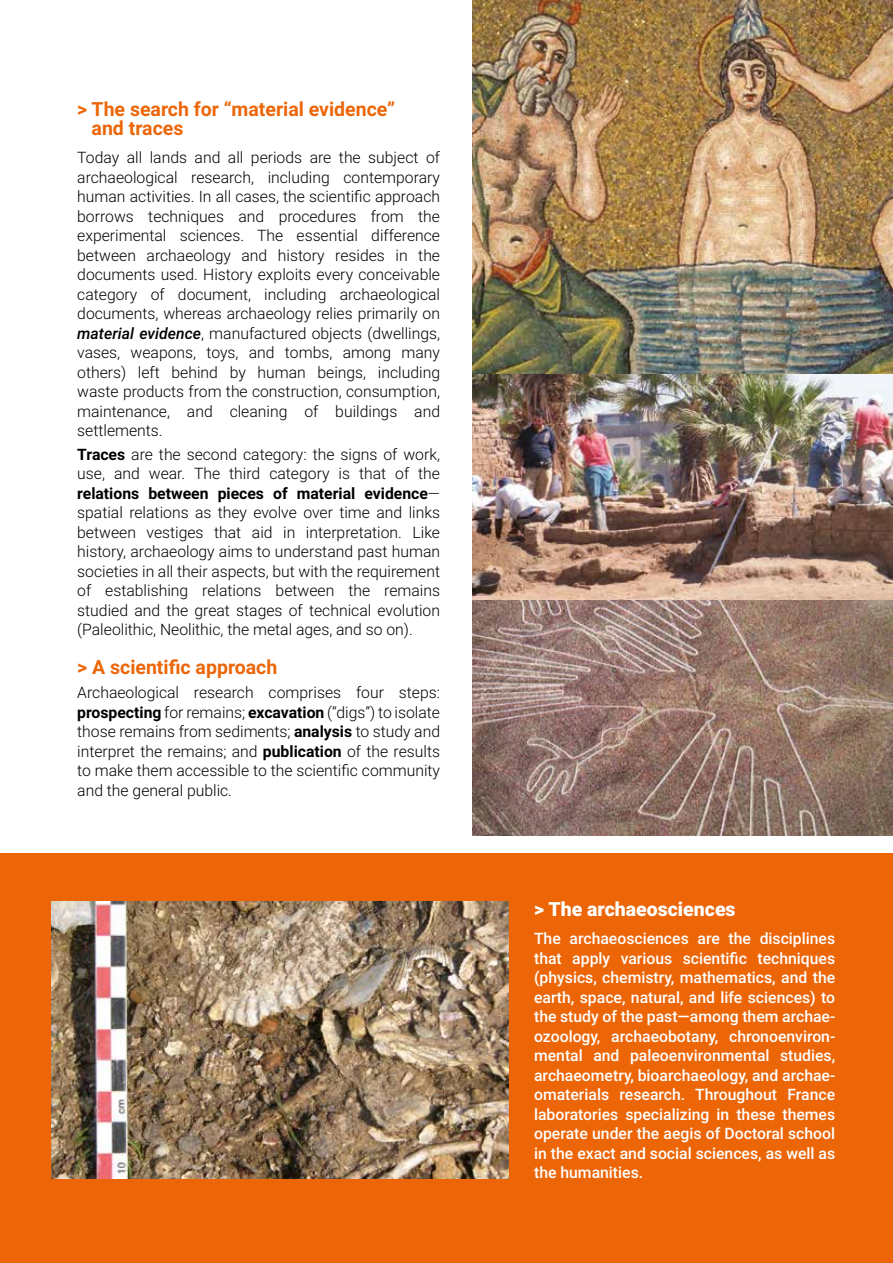
<style>
.page{position:relative;width:893px;height:1263px;background:#fff}
.page>*{position:absolute;margin:0;border:0;box-sizing:border-box;transform-origin:0 0}
.t1{font:700 19.5px/19.5px "Roboto";color:#ec6608}
.t2{font:900 19.5px "Roboto";color:#fff}
.t3{font:300 15.75px/19.5px "Roboto";color:#000;text-align:justify}
.t4{font:500 15.75px/19.5px "Roboto";color:#fff;text-align:justify}
.s1{font-weight:500;font-style:italic}
.s2{font-weight:700}
</style>
<div class="page">
<img style="left:472px;top:0;width:421px;height:600px">
<img style="left:472px;top:600px;width:421px;height:235px">
<div style="left:0;top:854px;width:893px;height:409px;background:#ec6608"></div>
<img style="left:51px;top:901px;width:458px;height:278px">
<p class="t1" style="left:92px;top:98px;width:305px;text-indent:-14px">&gt; The search for “material evidence” and traces</p>
<p class="t3" style="left:77px;top:147px;width:364px">Today all lands and all periods are the subject of archaeological research, including contemporary human activities. In all cases, the scientific approach borrows techniques and procedures from the experimental sciences. The essential difference between archaeology and history resides in the documents used. History exploits every conceivable category of document, including archaeological documents, whereas archaeology relies primarily on <span class="s1">material evidence</span>, manufactured objects (dwellings, vases, weapons, toys, and tombs, among many others) left behind by human beings, including waste products from the construction, consumption, maintenance, and cleaning of buildings and settlements.</p>
<p class="t3" style="left:77px;top:444px;width:364px"><span class="s2">Traces</span> are the second category: the signs of work, use, and wear. The third category is that of the <span class="s2">relations between pieces of material evidence</span>— spatial relations as they evolve over time and links between vestiges that aid in interpretation. Like history, archaeology aims to understand past human societies in all their aspects, but with the requirement of establishing relations between the remains studied and the great stages of technical evolution (Paleolithic, Neolithic, the metal ages, and so on).</p>
<p class="t1" style="left:77px;top:657px;width:202px">&gt; A scientific approach</p>
<p class="t3" style="left:77px;top:682px;width:364px">Archaeological research comprises four steps: <span class="s2">prospecting</span> for remains; <span class="s2">excavation</span> (“digs”) to isolate those remains from sediments; <span class="s2">analysis</span> to study and interpret the remains; and <span class="s2">publication</span> of the results to make them accessible to the scientific community and the general public.</p>
<p class="t2" style="left:534px;top:895px;width:203px">&gt; The archaeosciences</p>
<p class="t4" style="left:534px;top:928px;width:303px">The archaeosciences are the disciplines that apply various scientific techniques (physics, chemistry, mathematics, and the earth, space, natural, and life sciences) to the study of the past—among them archae&shy;ozoology, archaeobotany, chronoenviron&shy;mental and paleoenvironmental studies, archaeometry, bioarchaeology, and archae&shy;omaterials research. Throughout France laboratories specializing in these themes operate under the aegis of Doctoral school in the exact and social sciences, as well as the humanities.</p>
</div>
